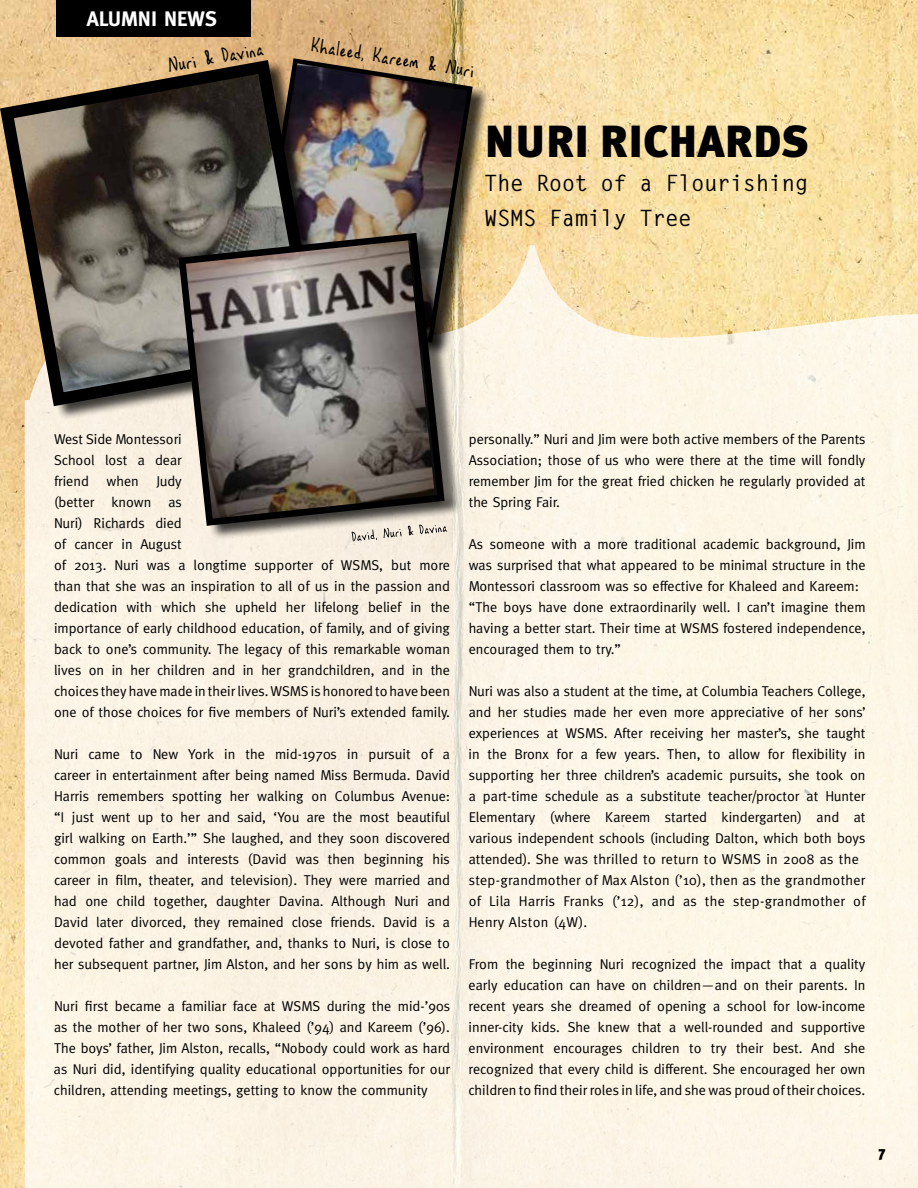
<style>
.page{position:relative;width:918px;height:1188px;background:#fff}
.page>*{position:absolute;margin:0;border:0;box-sizing:border-box;transform-origin:0 0}
.t1{font:900 45px "Meta Plus";color:#000}
.t2{font:700 22.5px/34.5px "Letter Gothic Std";letter-spacing:-.025em;color:#000}
.t3{font:700 21px "Meta";color:#fff}
.t4{font:15.75px "KG Les Bouquinistesde Paris";color:#000}
.t5{font:900 15px "Meta Plus";color:#000}
.t6{font:14.25px/21px "Meta";color:#000;text-align:justify}
</style>
<div class="page">
<img style="left:0;top:0;width:918px;height:1188px">
<div style="left:25px;top:245px;width:893px;height:943px;background:#fcf4e5"></div>
<div style="left:56px;top:0;width:195px;height:37px;background:#000"></div>
<div style="left:256px;top:58px;width:235px;height:300px;background:#000;opacity:.75"></div>
<img style="left:329px;top:56px;width:146px;height:289px">
<div style="left:3px;top:60px;width:337px;height:361px;background:#000;opacity:.75"></div>
<svg style="left:0;top:53px;width:329px;height:360px;background:#746858"></svg>
<div style="left:181px;top:233px;width:282px;height:308px;background:#000;opacity:.75"></div>
<svg style="left:175px;top:229px;width:273px;height:300px;background:#746f69"></svg>
<svg style="left:352px;top:525px;width:95px;height:16px;background:#d8cfc3"></svg>
<h3 class="t3" style="left:87px;top:6px;width:132px">ALUMNI NEWS</h3>
<p class="t4" style="left:167px;top:58px;width:98px;rotate:-10deg">Nuri%&amp;%Davina</p>
<p class="t4" style="left:313px;top:37px;width:165px;rotate:9deg">Khaleed,%Kareem%&amp;%Nuri</p>
<h1 class="t1" style="left:485px;top:115px;width:326px">NURI RICHARDS</h1>
<h2 class="t2" style="left:484px;top:166px;width:326px">The Root of a Flourishing<br>WSMS Family Tree</h2>
<p class="t6" style="left:54px;top:428px;width:398px;text-align:left">West Side Montessori<br>School lost a dear<br>friend when Judy<br>(better known as<br>Nuri) Richards died<br>of cancer in August<br>of 2013. Nuri was a longtime supporter of WSMS, but more than that she was an inspiration to all of us in the passion and dedication with which she upheld her lifelong belief in the importance of early childhood education, of family, and of giving back to one’s community. The legacy of this remarkable woman lives on in her children and in her grandchildren, and in the choices they havemade in theirlives.WSMS is honored to have been one of those choices for five members of Nuri’s extended family.</p>
<p class="t6" style="left:54px;top:743px;width:398px">Nuri came to New York in the mid-1970s in pursuit of a career in entertainment after being named Miss Bermuda. David Harris remembers spotting her walking on Columbus Avenue: “I just went up to her and said, ‘You are the most beautiful girl walking on Earth.’” She laughed, and they soon discovered common goals and interests (David was then beginning his career in film, theater, and television). They were married and had one child together, daughter Davina. Although Nuri and David later divorced, they remained close friends. David is a devoted father and grandfather, and, thanks to Nuri, is close to her subsequent partner, Jim Alston, and her sons by him as well.</p>
<p class="t6" style="left:54px;top:995px;width:398px">Nuri first became a familiar face at WSMS during the mid-’90s as the mother of her two sons, Khaleed (’94) and Kareem (’96).<br>The boys’ father, Jim Alston, recalls, “Nobody could work as hard as Nuri did, identifying quality educational opportunities for our children, attending meetings, getting to know the community</p>
<p class="t6" style="left:469px;top:428px;width:398px">personally.” Nuri and Jim were both active members of the Parents Association; those of us who were there at the time will fondly remember Jim for the great fried chicken he regularly provided at the Spring Fair.</p>
<p class="t6" style="left:469px;top:533px;width:398px;text-align:left">As someone with a more traditional academic background, Jim was surprised that what appeared to be minimal structure in the Montessori classroom was so effective for Khaleed and Kareem: “The boys have done extraordinarily well. I can’t imagine them having a better start. Their time at WSMS fostered independence, encouraged them to try.”</p>
<p class="t6" style="left:469px;top:680px;width:399px;text-align:left">Nuri was also a student at the time, at Columbia Teachers College, and her studies made her even more appreciative of her sons’ experiences at WSMS. After receiving her master’s, she taught in the Bronx for a few years. Then, to allow for flexibility in supporting her three children’s academic pursuits, she took on a part-time schedule as a substitute teacher/proctor at Hunter Elementary (where Kareem started kindergarten) and at various independent schools (including Dalton, which both boys attended). She was thrilled to return to WSMS in 2008 as the step-grandmother of Max Alston (’10), then as the grandmother of Lila Harris Franks (’12), and as the step-grandmother of Henry Alston (4W).</p>
<p class="t6" style="left:469px;top:953px;width:398px">From the beginning Nuri recognized the impact that a quality early education can have on children—and on their parents. In recent years she dreamed of opening a school for low-income inner-city kids. She knew that a well-rounded and supportive environment encourages children to try their best. And she recognized that every child is different. She encouraged her own children to find their roles in life, and she was proud of their choices.</p>
<p class="t5" style="left:879px;top:1143px;width:8px">7</p>
</div>
